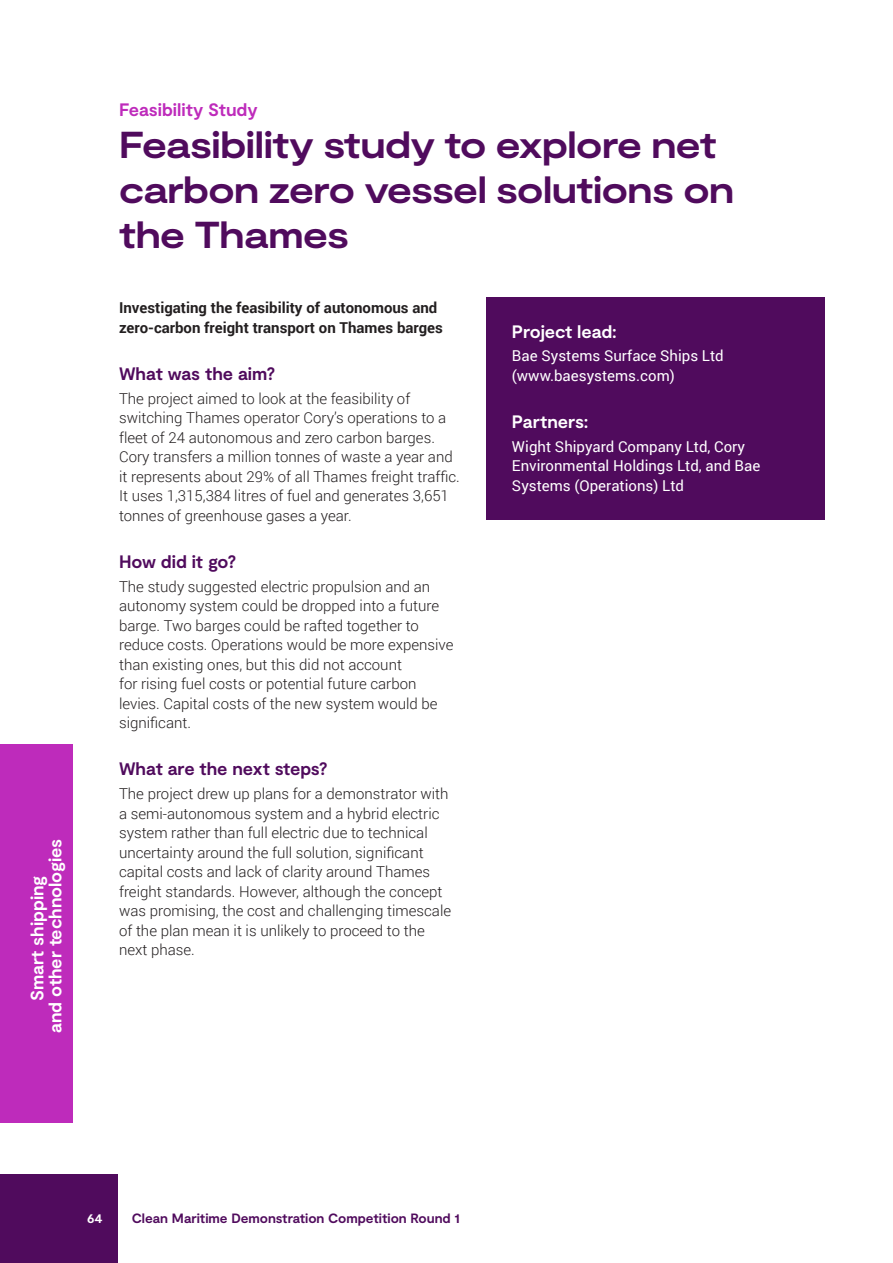
<style>
.page{position:relative;width:893px;height:1263px;background:#fff}
.page>*{position:absolute;margin:0;border:0;box-sizing:border-box;transform-origin:0 0}
.Heading_3{font:700 expanded 37.5px/45px "Moderat";letter-spacing:-.015em;color:#500b5d}
.Heading_4{font:700 18px/18px "Moderat";letter-spacing:-.005em;color:#fff;text-align:center}
.Heading_4-2{font:700 18px "Moderat";letter-spacing:-.005em;color:#500b5d}
.Heading_4-3{font:700 18px "Moderat";letter-spacing:-.005em;color:#be2bbb}
.Body_copy{font:300 15px/19.5px "Roboto";color:#231f20}
.Body_copy-2{font:15px/19.5px "Roboto";color:#fff}
.intro{font:700 15px/19.5px "Roboto";color:#231f20}
.t1{font:700 13.5px "Moderat";letter-spacing:-.005em;color:#500b5d}
.t2{font:700 13.5px "Moderat";color:#fff}
</style>
<div class="page">
<div style="left:0;top:744px;width:72px;height:379px;background:#be2bbb"></div>
<div style="left:0;top:1174px;width:118px;height:89px;background:#500b5d"></div>
<div style="left:486px;top:298px;width:339px;height:222px;background:#500b5d"></div>
<p class="Heading_4" style="left:29px;top:1033px;width:196px;rotate:-90deg">Smart shipping<br>and other technologies</p>
<p class="Heading_4-3" style="left:119px;top:100px;width:140px">Feasibility Study</p>
<p class="Heading_3" style="left:119px;top:124px;width:617px">Feasibility study to explore net carbon zero vessel solutions on the Thames</p>
<p class="intro" style="left:119px;top:298px;width:325px">Investigating the feasibility of autonomous and zero-carbon freight transport on Thames barges</p>
<p class="Heading_4-2" style="left:119px;top:363px;width:158px">What was the aim?</p>
<p class="Body_copy" style="left:119px;top:388px;width:342px">The project aimed to look at the feasibility of switching Thames operator Cory’s operations to a fleet of 24 autonomous and zero carbon barges.<br>Cory transfers a million tonnes of waste a year and it represents about 29% of all Thames freight traffic.<br>It uses 1,315,384 litres of fuel and generates 3,651 tonnes of greenhouse gases a year.</p>
<p class="Heading_4-2" style="left:119px;top:551px;width:119px">How did it go?</p>
<p class="Body_copy" style="left:119px;top:576px;width:336px">The study suggested electric propulsion and an autonomy system could be dropped into a future barge. Two barges could be rafted together to reduce costs. Operations would be more expensive than existing ones, but this did not account<br>for rising fuel costs or potential future carbon levies. Capital costs of the new system would be significant.</p>
<p class="Heading_4-2" style="left:119px;top:758px;width:210px">What are the next steps?</p>
<p class="Body_copy" style="left:119px;top:783px;width:334px">The project drew up plans for a demonstrator with a semi-autonomous system and a hybrid electric system rather than full electric due to technical uncertainty around the full solution, significant capital costs and lack of clarity around Thames freight standards. However, although the concept was promising, the cost and challenging timescale of the plan mean it is unlikely to proceed to the next phase.</p>
<p class="Heading_4" style="left:512px;top:323px;width:106px">Project lead:</p>
<p class="Body_copy-2" style="left:512px;top:346px;width:213px">Bae Systems Surface Ships Ltd (www.baesystems.com)</p>
<p class="Heading_4" style="left:512px;top:414px;width:78px">Partners:</p>
<p class="Body_copy-2" style="left:512px;top:436px;width:250px">Wight Shipyard Company Ltd, Cory<br>Environmental Holdings Ltd, and Bae<br>Systems (Operations) Ltd</p>
<p class="t2" style="left:87px;top:1210px;width:17px">64</p>
<p class="t1" style="left:132px;top:1210px;width:329px">Clean Maritime Demonstration Competition Round 1</p>
</div>
